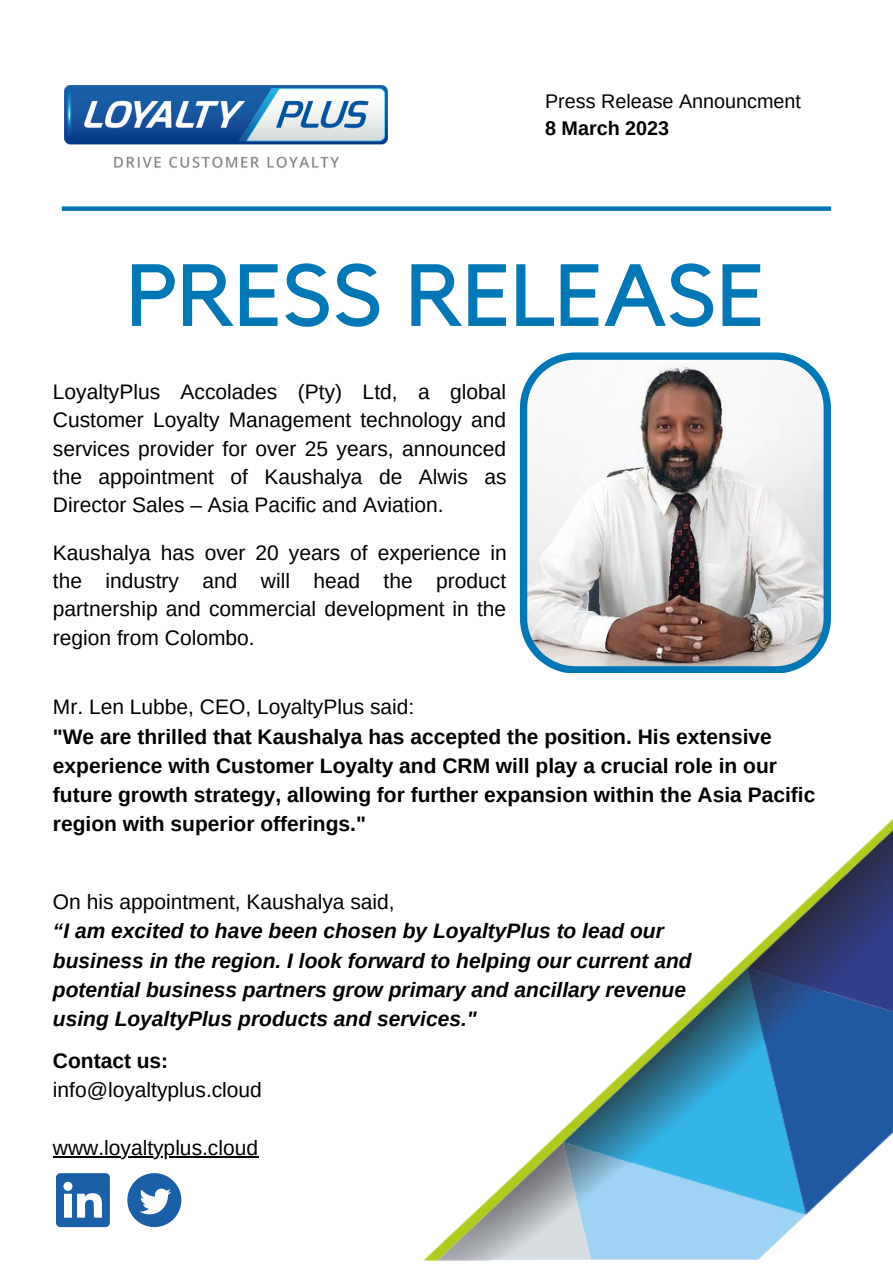
<style>
.page{position:relative;width:893px;height:1264px;background:#fff}
.page>*{position:absolute;margin:0;border:0;box-sizing:border-box;transform-origin:0 0}
.t1{font:86.85px "Kollektif";color:#0277b5}
.t2{font:21px/28px "Arimo";color:#000;text-align:justify}
.t3{font:700 21px/29.2px "Arimo";color:#000}
.t4{font:italic 700 21px/29.2px "Arimo";color:#000}
.t5{font:19.8px "Arimo";color:#000}
.t6{font:700 19.8px "Arimo";color:#000}
</style>
<div class="page">
<img style="left:65px;top:85px;width:322px;height:83px">
<img style="left:424px;top:819px;width:468px;height:441px">
<div style="left:62px;top:206px;width:769px;height:5px;background:#0277b5"></div>
<svg style="left:520px;top:352px;width:310px;height:321px"></svg>
<svg style="left:56px;top:1173px;width:54px;height:54px"></svg>
<svg style="left:127px;top:1173px;width:54px;height:54px"></svg>
<hr style="left:53px;top:1156px;width:205px;height:1px;background:#000">
<p class="t5" style="left:545px;top:90px;width:257px">Press Release Announcment</p>
<p class="t6" style="left:545px;top:117px;width:126px">8 March 2023</p>
<h1 class="t1" style="left:127px;top:256px;width:639px">PRESS RELEASE</h1>
<p class="t2" style="left:53px;top:378px;width:455px">LoyaltyPlus Accolades (Pty) Ltd, a global Customer Loyalty Management technology and services provider for over 25 years, announced the appointment of Kaushalya de Alwis as Director Sales – Asia Pacific and Aviation.</p>
<p class="t2" style="left:53px;top:539px;width:455px">Kaushalya has over 20 years of experience in the industry and will head the product partnership and commercial development in the region from Colombo.</p>
<p class="t2" style="left:53px;top:693px;width:363px">Mr. Len Lubbe, CEO, LoyaltyPlus said:</p>
<p class="t3" style="left:53px;top:721px;width:764px">"We are thrilled that Kaushalya has accepted the position. His extensive experience with Customer Loyalty and CRM will play a crucial role in our future growth strategy, allowing for further expansion within the Asia Pacific region with superior offerings."</p>
<p class="t2" style="left:53px;top:887px;width:343px">On his appointment, Kaushalya said,</p>
<p class="t4" style="left:53px;top:916px;width:640px">“I am excited to have been chosen by LoyaltyPlus to lead our business in the region. I look forward to helping our current and potential business partners grow primary and ancillary revenue using LoyaltyPlus products and services."</p>
<p class="t3" style="left:53px;top:1045px;width:117px">Contact us:</p>
<p class="t2" style="left:53px;top:1075px;width:210px">info@loyaltyplus.cloud</p>
<p class="t2" style="left:53px;top:1133px;width:207px">www.loyaltyplus.cloud</p>
</div>
